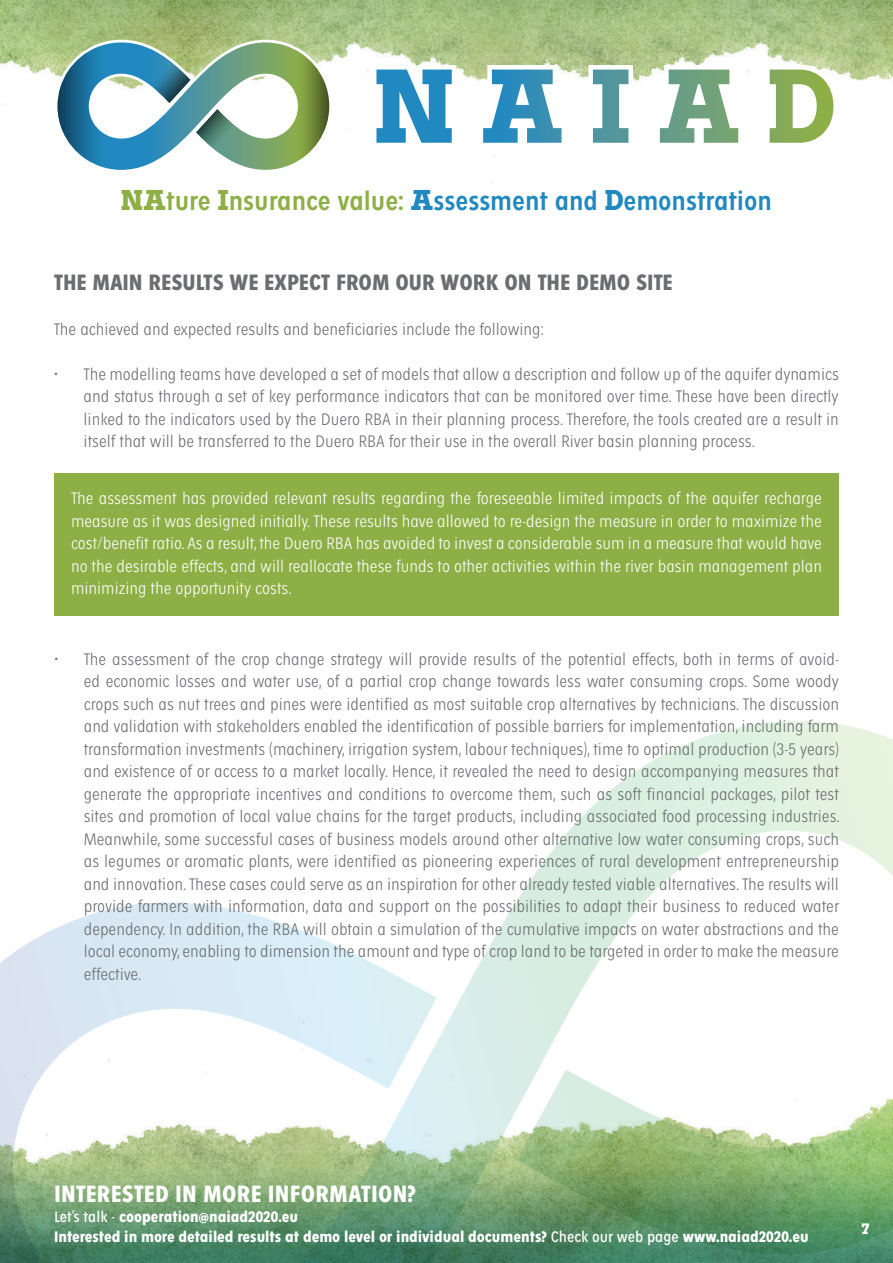
<style>
.page{position:relative;width:893px;height:1263px;background:#fff}
.page>*{position:absolute;margin:0;border:0;box-sizing:border-box;transform-origin:0 0}
.t1{font:600 condensed 28.5px "Fenomen Sans";color:#2189c0}
.t2{font:700 condensed 25.5px "Fenomen Sans";letter-spacing:.01em;color:#fff}
.t3{font:700 condensed 24px "Fenomen Sans";color:#6c6d70}
.t4{font:300 condensed 18px/22.5px "Fenomen Sans";color:#6c6d70;text-align:justify}
.bullets{font:300 condensed 18px/22.5px "Fenomen Sans";color:#fff;text-align:justify}
.t5{font:700 condensed 16.5px/19.8px "Fenomen Sans";color:#fff}
.t6{font:900 15px "Arbour";color:#fff}
.s1{font-family:"Arbour";font-weight:900;font-stretch:normal;color:#8eaf46}
.s2{color:#8eaf46}
.s3{font-family:"Arbour";font-weight:900;font-stretch:normal}
.s4{font-weight:400}
</style>
<div class="page">
<svg style="left:0;top:721px;width:893px;height:437px"></svg>
<img style="left:0;top:0;width:893px;height:183px">
<svg style="left:0;top:1158px;width:893px;height:105px;background:#699a6b"></svg>
<svg style="left:55px;top:40px;width:277px;height:133px"></svg>
<svg style="left:372px;top:65px;width:466px;height:82px"></svg>
<div style="left:54px;top:473px;width:785px;height:143px;background:#8eaf46"></div>
<h1 class="t1" style="left:121px;top:186px;width:653px"><span class="s1">NA</span><span class="s2">ture</span> <span class="s1">I</span><span class="s2">nsurance value:</span> <span class="s3">A</span>ssessment and <span class="s3">D</span>emonstration</h1>
<p class="t3" style="left:54px;top:269px;width:620px">THE MAIN RESULTS WE EXPECT FROM OUR WORK ON THE DEMO SITE</p>
<p class="t4" style="left:54px;top:318px;width:491px">The achieved and expected results and beneficiaries include the following:</p>
<p class="t4" style="left:84px;top:363px;width:757px;text-indent:-30px">• The modelling teams have developed a set of models that allow a description and follow up of the aquifer dynamics and status through a set of key performance indicators that can be monitored over time. These have been directly linked to the indicators used by the Duero RBA in their planning process. Therefore, the tools created are a result in itself that will be transferred to the Duero RBA for their use in the overall River basin planning process.</p>
<p class="bullets" style="left:71px;top:487px;width:752px">The assessment has provided relevant results regarding the foreseeable limited impacts of the aquifer recharge measure as it was designed initially. These results have allowed to re-design the measure in order to maximize the cost/benefit ratio. As a result, the Duero RBA has avoided to invest a considerable sum in a measure that would have no the desirable effects, and will reallocate these funds to other activities within the river basin management plan minimizing the opportunity costs.</p>
<p class="t4" style="left:84px;top:648px;width:758px;text-indent:-30px">• The assessment of the crop change strategy will provide results of the potential effects, both in terms of avoid&shy;ed economic losses and water use, of a partial crop change towards less water consuming crops. Some woody crops such as nut trees and pines were identified as most suitable crop alternatives by technicians. The discussion and validation with stakeholders enabled the identification of possible barriers for implementation, including farm transformation investments (machinery, irrigation system, labour techniques), time to optimal production (3-5 years) and existence of or access to a market locally. Hence, it revealed the need to design accompanying measures that generate the appropriate incentives and conditions to overcome them, such as soft financial packages, pilot test sites and promotion of local value chains for the target products, including associated food processing industries.<br>Meanwhile, some successful cases of business models around other alternative low water consuming crops, such as legumes or aromatic plants, were identified as pioneering experiences of rural development entrepreneurship and innovation. These cases could serve as an inspiration for other already tested viable alternatives. The results will provide farmers with information, data and support on the possibilities to adapt their business to reduced water dependency. In addition, the RBA will obtain a simulation of the cumulative impacts on water abstractions and the local economy, enabling to dimension the amount and type of crop land to be targeted in order to make the measure effective.</p>
<h2 class="t2" style="left:54px;top:1180px;width:363px">INTERESTED IN MORE INFORMATION?</h2>
<p class="t5" style="left:54px;top:1207px;width:756px"><span class="s4">Let’s talk -</span> cooperation@naiad2020.eu<br>Interested in more detailed results at demo level or individual documents? <span class="s4">Check our web page</span> www.naiad2020.eu</p>
<p class="t6" style="left:861px;top:1219px;width:10px">7</p>
</div>
